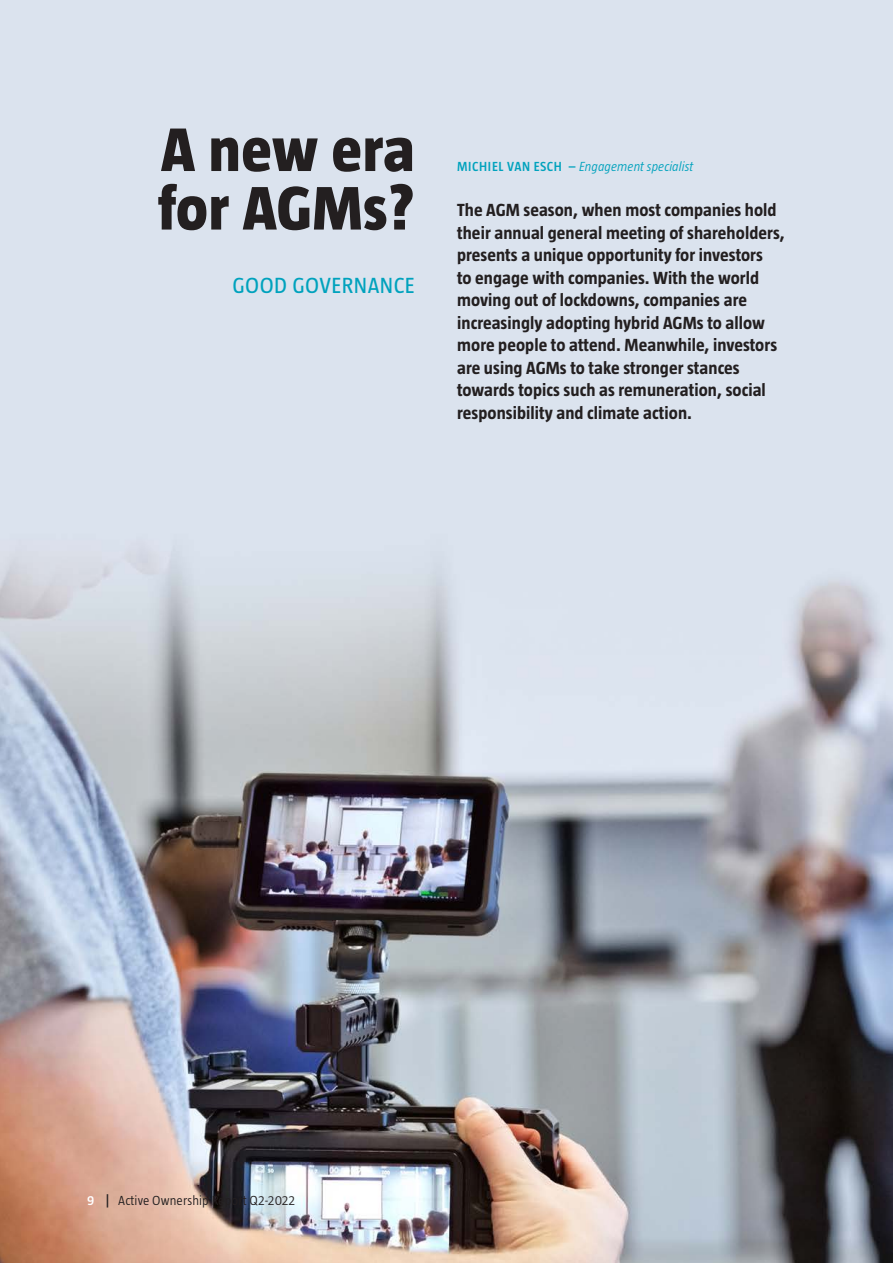
<style>
.page{position:relative;width:893px;height:1263px;background:#fff}
.page>*{position:absolute;margin:0;border:0;box-sizing:border-box;transform-origin:0 0}
._09-heading_short_le{font:800 63px/58.5px "Taz";letter-spacing:.01em;color:#231f20}
._09-heading_short_le-2{font:22.5px "Taz";letter-spacing:.02em;color:#00a2bd}
._01-introduction_tex{font:700 18px/22.5px "Taz";letter-spacing:.005em;color:#231f20}
._01_Heading_20pt{font:italic 300 13.5px "Taz";letter-spacing:.005em;color:#00a2bd}
.t1{font:300 13.5px "Taz";letter-spacing:.01em;color:#231f20}
.s1{font-weight:600;font-style:normal}
.s2{font-weight:600;color:#fff}
.s3{font-weight:600}
</style>
<div class="page">
<img style="left:0;top:0;width:893px;height:1263px">
<p class="_09-heading_short_le" style="left:158px;top:120px;width:258px">A new era for AGMs?</p>
<p class="_09-heading_short_le-2" style="left:232px;top:272px;width:184px">GOOD GOVERNANCE</p>
<p class="_01_Heading_20pt" style="left:457px;top:159px;width:238px"><span class="s1">MICHIEL VAN ESCH –</span> Engagement specialist</p>
<p class="_01-introduction_tex" style="left:457px;top:198px;width:329px">The AGM season, when most companies hold their annual general meeting of shareholders, presents a unique opportunity for investors<br>to engage with companies. With the world moving out of lockdowns, companies are increasingly adopting hybrid AGMs to allow more people to attend. Meanwhile, investors are using AGMs to take stronger stances towards topics such as remuneration, social responsibility and climate action.</p>
<p class="t1" style="left:87px;top:1192px;width:210px"><span class="s2">9</span> <span class="s3">|</span> Active Ownership Report Q2-2022</p>
</div>
